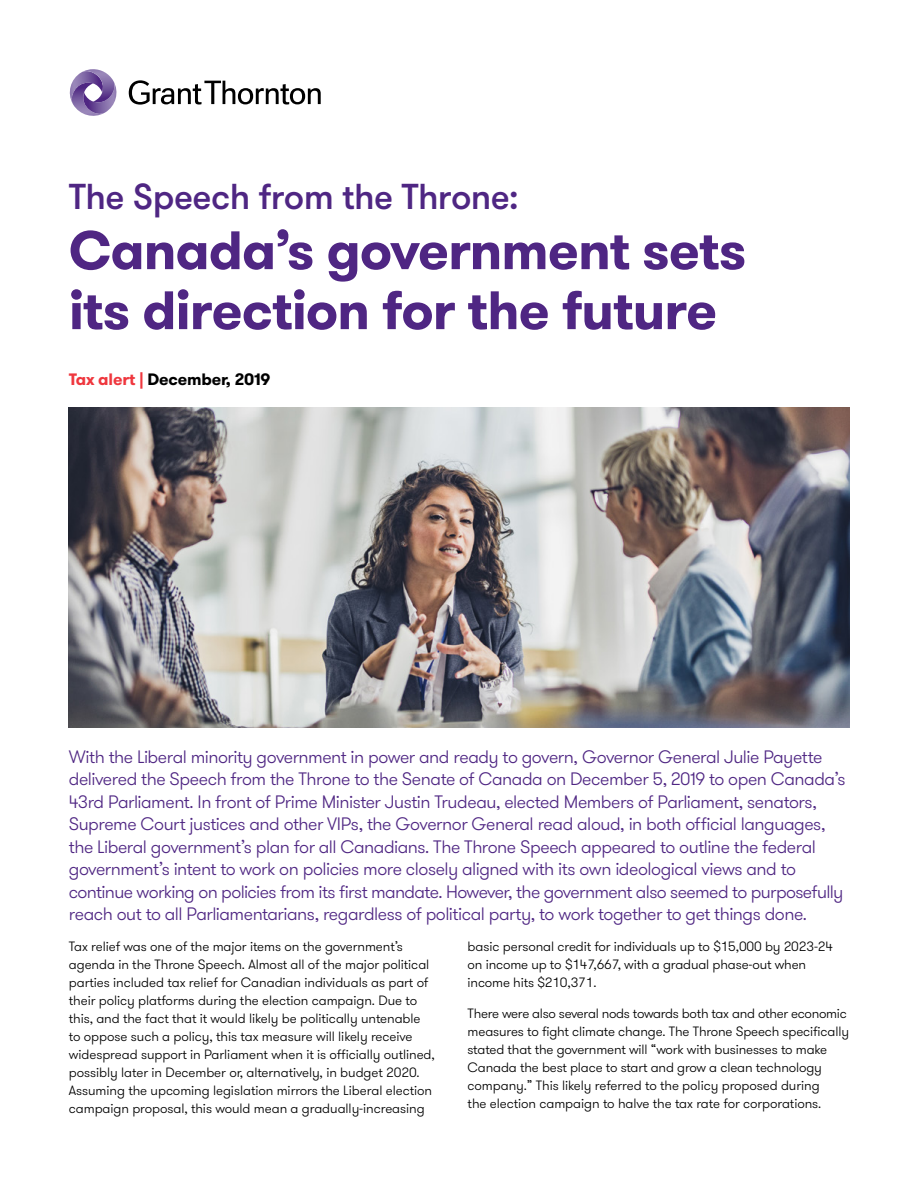
<style>
.page{position:relative;width:918px;height:1188px;background:#fff}
.page>*{position:absolute;margin:0;border:0;box-sizing:border-box;transform-origin:0 0}
.t1{font:700 54px/60px "GT Walsheim Pro";letter-spacing:-.02em;color:#4f2683}
.t2{font:500 36px "GT Walsheim Pro";letter-spacing:-.015em;color:#4f2683}
.t3{font:300 18px/22.5px "GT Walsheim Pro";letter-spacing:-.025em;color:#4f2683}
.t4{font:700 16.5px "GT Walsheim Pro";letter-spacing:-.01em;color:#000}
.t5{font:300 13.5px/18px "GT Walsheim Pro";letter-spacing:-.005em;color:#000}
.s1{color:#ef373e}
</style>
<div class="page">
<svg style="left:129px;top:80px;width:192px;height:25px"></svg>
<svg style="left:69px;top:69px;width:48px;height:47px"></svg>
<img style="left:69px;top:407px;width:780px;height:321px">
<h2 class="t2" style="left:69px;top:174px;width:452px">The Speech from the Throne:</h2>
<h1 class="t1" style="left:69px;top:221px;width:679px">Canada’s government sets its direction for the future</h1>
<p class="t4" style="left:69px;top:369px;width:203px"><span class="s1">Tax alert |</span> December, 2019</p>
<p class="t3" style="left:69px;top:746px;width:778px">With the Liberal minority government in power and ready to govern, Governor General Julie Payette delivered the Speech from the Throne to the Senate of Canada on December 5, 2019 to open Canada’s 43rd Parliament. In front of Prime Minister Justin Trudeau, elected Members of Parliament, senators, Supreme Court justices and other VIPs, the Governor General read aloud, in both official languages, the Liberal government’s plan for all Canadians. The Throne Speech appeared to outline the federal government’s intent to work on policies more closely aligned with its own ideological views and to continue working on policies from its first mandate. However, the government also seemed to purposefully reach out to all Parliamentarians, regardless of political party, to work together to get things done.</p>
<p class="t5" style="left:69px;top:938px;width:368px">Tax relief was one of the major items on the government’s agenda in the Throne Speech. Almost all of the major political parties included tax relief for Canadian individuals as part of their policy platforms during the election campaign. Due to this, and the fact that it would likely be politically untenable to oppose such a policy, this tax measure will likely receive widespread support in Parliament when it is officially outlined, possibly later in December or, alternatively, in budget 2020.<br>Assuming the upcoming legislation mirrors the Liberal election campaign proposal, this would mean a gradually-increasing</p>
<p class="t5" style="left:468px;top:938px;width:367px">basic personal credit for individuals up to $15,000 by 2023-24 on income up to $147,667, with a gradual phase-out when income hits $210,371.</p>
<p class="t5" style="left:468px;top:1005px;width:383px">There were also several nods towards both tax and other economic measures to fight climate change. The Throne Speech specifically stated that the government will “work with businesses to make Canada the best place to start and grow a clean technology company.” This likely referred to the policy proposed during<br>the election campaign to halve the tax rate for corporations.</p>
</div>
